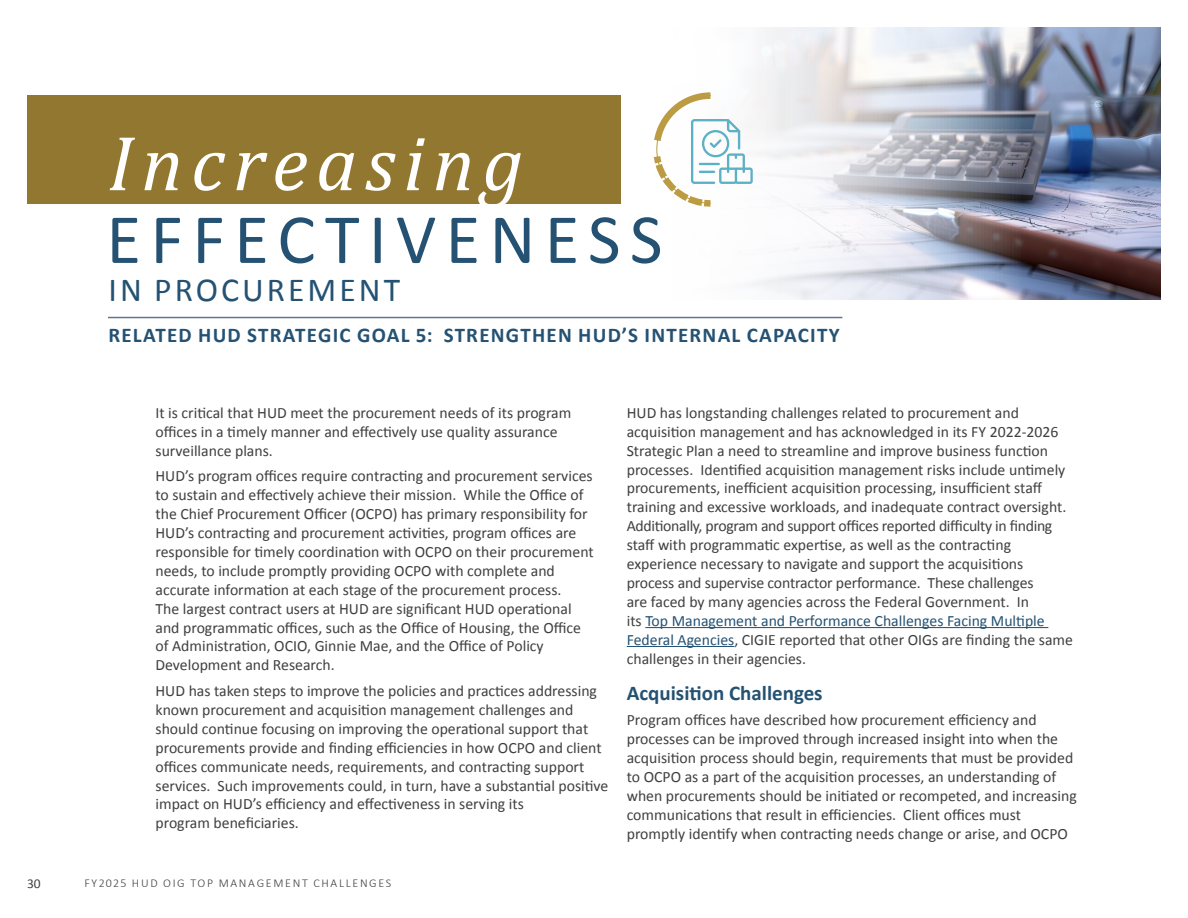
<style>
.page{position:relative;width:1188px;height:918px;background:#fff}
.page>*{position:absolute;margin:0;border:0;box-sizing:border-box;transform-origin:0 0}
.t1{font:italic 78.75px "Cambria";letter-spacing:.1em;color:#fff}
.t2{font:71.25px "Calibri";letter-spacing:.13em;color:#255273}
.t3{font:33.75px "Calibri";letter-spacing:.09em;color:#255273}
.t4{font:700 21px "Calibri";letter-spacing:.06em;color:#255273}
.t5{font:700 21px "Calibri";color:#255273}
.t6{font:15.75px/18.9px "Calibri";color:#3f3f3f}
.t7{font:13.5px "Calibri";color:#3f3f3f}
.t8{font:300 12px "Calibri";letter-spacing:.14em;color:#3f3f3f}
.s1{color:#255273}
</style>
<div class="page">
<img style="left:1113px;top:27px;width:48px;height:273px">
<svg style="left:168px;top:27px;width:945px;height:273px"></svg>
<div style="left:27px;top:96px;width:594px;height:108px;background:#927731"></div>
<hr style="left:645px;top:627px;width:403px;height:1px;background:#255273">
<hr style="left:627px;top:646px;width:107px;height:1px;background:#255273">
<hr style="left:108px;top:317px;width:734px;height:1px;background:#627490">
<svg style="left:650px;top:89px;width:103px;height:121px"></svg>
<h2 class="t1" style="left:108px;top:108px;width:417px">Increasing</h2>
<h2 class="t2" style="left:106px;top:190px;width:558px">EFFECTIVENESS</h2>
<h2 class="t3" style="left:109px;top:266px;width:293px">IN PROCUREMENT</h2>
<h3 class="t4" style="left:108px;top:321px;width:733px">RELATED HUD STRATEGIC GOAL 5: STRENGTHEN HUD’S INTERNAL CAPACITY</h3>
<p class="t6" style="left:156px;top:403px;width:417px">It is critical that HUD meet the procurement needs of its program offices in a timely manner and effectively use quality assurance surveillance plans.</p>
<p class="t6" style="left:156px;top:466px;width:440px">HUD’s program offices require contracting and procurement services to sustain and effectively achieve their mission. While the Office of the Chief Procurement Officer (OCPO) has primary responsibility for HUD’s contracting and procurement activities, program offices are responsible for timely coordination with OCPO on their procurement needs, to include promptly providing OCPO with complete and accurate information at each stage of the procurement process.<br>The largest contract users at HUD are significant HUD operational and programmatic offices, such as the Office of Housing, the Office of Administration, OCIO, Ginnie Mae, and the Office of Policy Development and Research.</p>
<p class="t6" style="left:156px;top:681px;width:454px">HUD has taken steps to improve the policies and practices addressing known procurement and acquisition management challenges and should continue focusing on improving the operational support that procurements provide and finding efficiencies in how OCPO and client offices communicate needs, requirements, and contracting support services. Such improvements could, in turn, have a substantial positive impact on HUD’s efficiency and effectiveness in serving its<br>program beneficiaries.</p>
<p class="t7" style="left:27px;top:874px;width:15px">30</p>
<p class="t8" style="left:84px;top:876px;width:308px">FY2025 HUD OIG TOP MANAGEMENT CHALLENGES</p>
<p class="t6" style="left:627px;top:403px;width:448px">HUD has longstanding challenges related to procurement and acquisition management and has acknowledged in its FY 2022-2026<br>Strategic Plan a need to streamline and improve business function processes. Identified acquisition management risks include untimely procurements, inefficient acquisition processing, insufficient staff training and excessive workloads, and inadequate contract oversight.<br>Additionally, program and support offices reported difficulty in finding staff with programmatic expertise, as well as the contracting experience necessary to navigate and support the acquisitions process and supervise contractor performance. These challenges<br>are faced by many agencies across the Federal Government. In<br>its <span class="s1">Top Management and Performance Challenges Facing Multiple Federal Agencies</span>, CIGIE reported that other OIGs are finding the same challenges in their agencies.</p>
<h4 class="t5" style="left:627px;top:678px;width:197px">Acquisition Challenges</h4>
<p class="t6" style="left:627px;top:710px;width:452px">Program offices have described how procurement efficiency and processes can be improved through increased insight into when the acquisition process should begin, requirements that must be provided to OCPO as a part of the acquisition processes, an understanding of when procurements should be initiated or recompeted, and increasing communications that result in efficiencies. Client offices must promptly identify when contracting needs change or arise, and OCPO</p>
</div>
